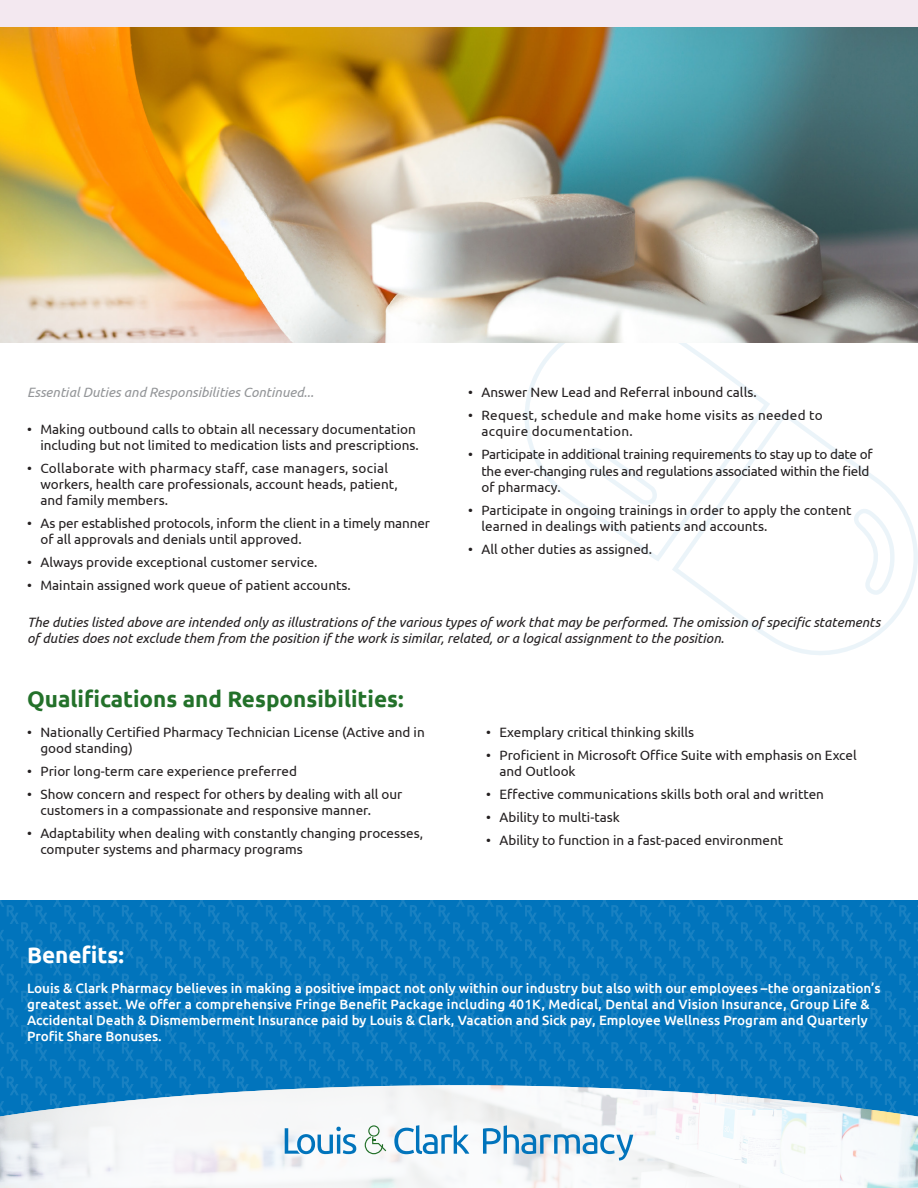
<style>
.page{position:relative;width:918px;height:1188px;background:#fff}
.page>*{position:absolute;margin:0;border:0;box-sizing:border-box;transform-origin:0 0}
.t1{font:700 22.5px "Ubuntu";color:#23712a}
.t2{font:700 22.5px "Ubuntu";color:#fff}
.t3{font:13.5px/16.2px "Ubuntu";color:#231f20}
.t4{font:500 13.5px/16.2px "Ubuntu";color:#fff}
.t5{font:italic 13.5px/16.2px "Ubuntu";color:#231f20}
.t6{font:13.5px/16.2px "Ubuntu";letter-spacing:-.02em;color:#231f20}
.t7{font:13.5px/16.2px "Ubuntu";letter-spacing:.02em;color:#231f20}
.t8{font:italic 13.5px "Ubuntu";color:#939598}
</style>
<div class="page">
<svg style="left:0;top:900px;width:918px;height:185px;background:#0576bd"></svg>
<svg style="left:525px;top:343px;width:393px;height:312px"></svg>
<svg style="left:0;top:1085px;width:918px;height:103px;fill:#f6f7f8"></svg>
<div style="left:0;top:0;width:918px;height:27px;background:#f3e8f0"></div>
<svg style="left:394px;top:1125px;width:75px;height:29px"></svg>
<svg style="left:285px;top:1127px;width:71px;height:27px"></svg>
<svg style="left:365px;top:1125px;width:21px;height:29px"></svg>
<svg style="left:483px;top:1125px;width:150px;height:36px"></svg>
<img style="left:0;top:27px;width:918px;height:316px">
<p class="t8" style="left:27px;top:384px;width:288px">Essential Duties and Responsibilities Continued...</p>
<p class="t3" style="left:27px;top:420px;width:393px;text-align:right">• Making outbound calls to obtain all necessary documentation including but not limited to medication lists and prescriptions.</p>
<p class="t3" style="left:40px;top:460px;width:359px;text-indent:-14px">• Collaborate with pharmacy staff, case managers, social workers, health care professionals, account heads, patient, and family members.</p>
<p class="t3" style="left:40px;top:515px;width:391px;text-indent:-14px">• As per established protocols, inform the client in a timely manner of all approvals and denials until approved.</p>
<p class="t3" style="left:27px;top:554px;width:292px">• Always provide exceptional customer service.</p>
<p class="t3" style="left:27px;top:577px;width:325px">• Maintain assigned work queue of patient accounts.</p>
<p class="t3" style="left:468px;top:384px;width:290px">• Answer New Lead and Referral inbound calls.</p>
<p class="t7" style="left:482px;top:407px;width:343px;text-indent:-14px">• Request, schedule and make home visits as needed to acquire documentation.</p>
<p class="t6" style="left:482px;top:446px;width:393px;text-indent:-14px">• Participate in additional training requirements to stay up to date of the ever-changing rules and regulations associated within the field of pharmacy.</p>
<p class="t3" style="left:482px;top:501px;width:372px;text-indent:-14px">• Participate in ongoing trainings in order to apply the content learned in dealings with patients and accounts.</p>
<p class="t3" style="left:468px;top:541px;width:186px">• All other duties as assigned.</p>
<p class="t5" style="left:27px;top:613px;width:855px">The duties listed above are intended only as illustrations of the various types of work that may be performed. The omission of specific statements of duties does not exclude them from the position if the work is similar, related, or a logical assignment to the position.</p>
<h1 class="t1" style="left:27px;top:685px;width:378px">Qualifications and Responsibilities:</h1>
<p class="t3" style="left:40px;top:723px;width:386px;text-indent:-14px">• Nationally Certified Pharmacy Technician License (Active and in good standing)</p>
<p class="t3" style="left:27px;top:763px;width:272px">• Prior long-term care experience preferred</p>
<p class="t3" style="left:40px;top:785px;width:364px;text-indent:-14px">• Show concern and respect for others by dealing with all our customers in a compassionate and responsive manner.</p>
<p class="t3" style="left:40px;top:825px;width:384px;text-indent:-14px">• Adaptability when dealing with constantly changing processes, computer systems and pharmacy programs</p>
<p class="t3" style="left:486px;top:723px;width:210px">• Exemplary critical thinking skills</p>
<p class="t3" style="left:500px;top:746px;width:359px;text-indent:-14px">• Proficient in Microsoft Office Suite with emphasis on Excel and Outlook</p>
<p class="t3" style="left:486px;top:785px;width:340px">• Effective communications skills both oral and written</p>
<p class="t3" style="left:486px;top:808px;width:135px">• Ability to multi-task</p>
<p class="t3" style="left:486px;top:831px;width:299px">• Ability to function in a fast-paced environment</p>
<h1 class="t2" style="left:27px;top:941px;width:99px">Benefits:</h1>
<p class="t4" style="left:27px;top:979px;width:855px">Louis &amp; Clark Pharmacy believes in making a positive impact not only within our industry but also with our employees –the organization’s greatest asset. We offer a comprehensive Fringe Benefit Package including 401K, Medical, Dental and Vision Insurance, Group Life &amp; Accidental Death &amp; Dismemberment Insurance paid by Louis &amp; Clark, Vacation and Sick pay, Employee Wellness Program and Quarterly Profit Share Bonuses.</p>
</div>
